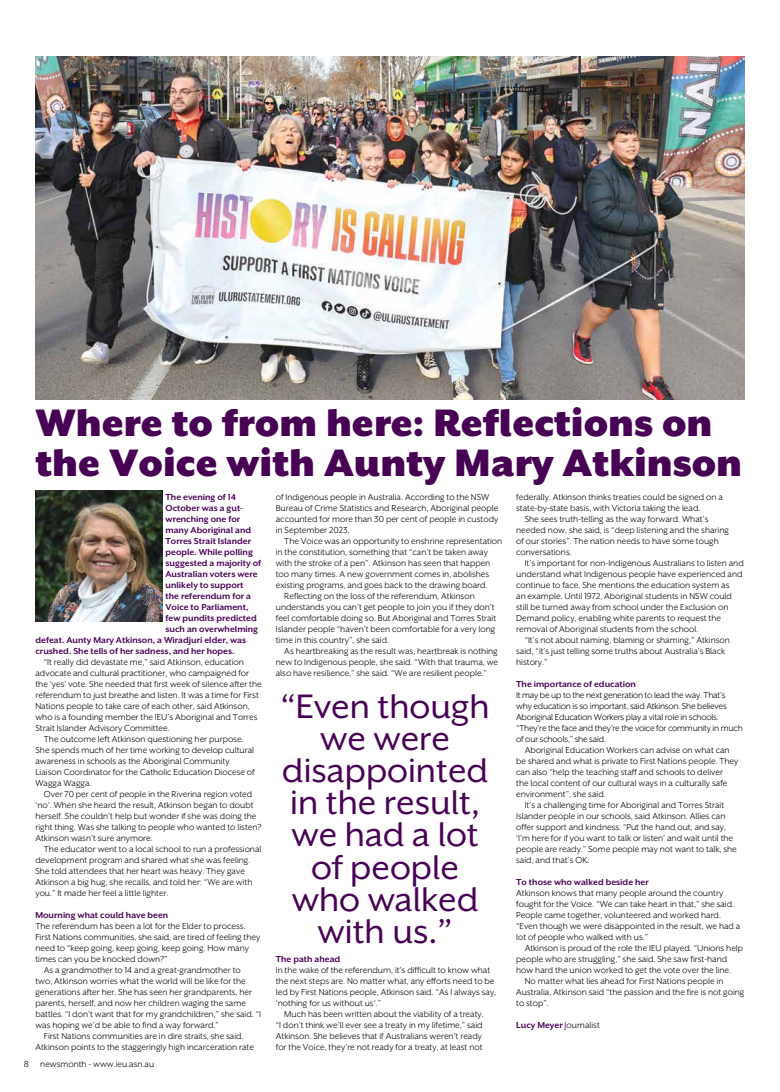
<style>
.page{position:relative;width:780px;height:1092px;background:#fff}
.page>*{position:absolute;margin:0;border:0;box-sizing:border-box;transform-origin:0 0}
.t1{font:900 44px/40px "Mr Eaves XL San OT";color:#480055}
.t2{font:39px/32px "Mr Eaves XL San OT";color:#480055;text-align:center}
.t3{font:10px/11px "Mr Eaves XL San OT";color:#000}
.t4{font:700 10px "Mr Eaves XL San OT";color:#480055}
.t5{font:10px/11px "Mr Eaves XL San OT";letter-spacing:-.02em;color:#000}
.s1{font-weight:700;color:#480055}
</style>
<div class="page">
<img style="left:35px;top:57px;width:709px;height:342px">
<img style="left:35px;top:491px;width:127px;height:130px">
<h1 class="t1" style="left:35px;top:403px;width:708px">Where to from here: Reflections on the Voice with Aunty Mary Atkinson</h1>
<p class="t4" style="left:165px;top:491px;width:72px">The evening of 14</p>
<p class="t4" style="left:165px;top:502px;width:79px">October was a gut-</p>
<p class="t4" style="left:165px;top:513px;width:76px">wrenching one for</p>
<p class="t4" style="left:165px;top:524px;width:87px">many Aboriginal and</p>
<p class="t4" style="left:165px;top:535px;width:87px">Torres Strait Islander</p>
<p class="t4" style="left:165px;top:546px;width:89px">people. While polling</p>
<p class="t4" style="left:165px;top:557px;width:97px">suggested a majority of</p>
<p class="t4" style="left:165px;top:568px;width:94px">Australian voters were</p>
<p class="t4" style="left:165px;top:579px;width:80px">unlikely to support</p>
<p class="t4" style="left:165px;top:590px;width:87px">the referendum for a</p>
<p class="t4" style="left:165px;top:601px;width:84px">Voice to Parliament,</p>
<p class="t4" style="left:165px;top:612px;width:93px">few pundits predicted</p>
<p class="t4" style="left:165px;top:623px;width:94px">such an overwhelming</p>
<p class="t4" style="left:35px;top:634px;width:212px">defeat. Aunty Mary Atkinson, a Wiradjuri elder, was</p>
<p class="t4" style="left:35px;top:645px;width:200px">crushed. She tells of her sadness, and her hopes.</p>
<p class="t3" style="left:44px;top:656px;width:201px">“It really did devastate me,” said Atkinson, education</p>
<p class="t3" style="left:35px;top:667px;width:215px">advocate and cultural practitioner, who campaigned for</p>
<p class="t3" style="left:35px;top:678px;width:228px">the ‘yes’ vote. She needed that first week of silence after the</p>
<p class="t3" style="left:35px;top:689px;width:225px">referendum to just breathe and listen. It was a time for First</p>
<p class="t3" style="left:35px;top:700px;width:216px">Nations people to take care of each other, said Atkinson,</p>
<p class="t3" style="left:35px;top:711px;width:223px">who is a founding member the IEU’s Aboriginal and Torres</p>
<p class="t3" style="left:35px;top:722px;width:136px">Strait Islander Advisory Committee.</p>
<p class="t3" style="left:44px;top:733px;width:201px">The outcome left Atkinson questioning her purpose.</p>
<p class="t3" style="left:35px;top:744px;width:220px">She spends much of her time working to develop cultural</p>
<p class="t3" style="left:35px;top:755px;width:196px">awareness in schools as the Aboriginal Community</p>
<p class="t3" style="left:35px;top:766px;width:221px">Liaison Coordinator for the Catholic Education Diocese of</p>
<p class="t3" style="left:35px;top:777px;width:58px">Wagga Wagga.</p>
<p class="t3" style="left:44px;top:788px;width:210px">Over 70 per cent of people in the Riverina region voted</p>
<p class="t3" style="left:35px;top:799px;width:220px">‘no’. When she heard the result, Atkinson began to doubt</p>
<p class="t3" style="left:35px;top:810px;width:222px">herself. She couldn’t help but wonder if she was doing the</p>
<p class="t3" style="left:35px;top:821px;width:228px">right thing. Was she talking to people who wanted to listen?</p>
<p class="t3" style="left:35px;top:832px;width:119px">Atkinson wasn’t sure anymore.</p>
<p class="t3" style="left:44px;top:843px;width:219px">The educator went to a local school to run a professional</p>
<p class="t3" style="left:35px;top:854px;width:216px">development program and shared what she was feeling.</p>
<p class="t3" style="left:35px;top:865px;width:211px">She told attendees that her heart was heavy. They gave</p>
<p class="t3" style="left:35px;top:876px;width:218px">Atkinson a big hug, she recalls, and told her: “We are with</p>
<p class="t3" style="left:35px;top:887px;width:135px">you.” It made her feel a little lighter.</p>
<p class="t4" style="left:35px;top:909px;width:134px">Mourning what could have been</p>
<p class="t3" style="left:35px;top:920px;width:212px">The referendum has been a lot for the Elder to process.</p>
<p class="t3" style="left:35px;top:931px;width:226px">First Nations communities, she said, are tired of feeling they</p>
<p class="t3" style="left:35px;top:942px;width:215px">need to “keep going, keep going, keep going. How many</p>
<p class="t3" style="left:35px;top:953px;width:134px">times can you be knocked down?”</p>
<p class="t3" style="left:44px;top:964px;width:198px">As a grandmother to 14 and a great-grandmother to</p>
<p class="t3" style="left:35px;top:975px;width:212px">two, Atkinson worries what the world will be like for the</p>
<p class="t3" style="left:35px;top:986px;width:218px">generations after her. She has seen her grandparents, her</p>
<p class="t3" style="left:35px;top:997px;width:212px">parents, herself, and now her children waging the same</p>
<p class="t3" style="left:35px;top:1008px;width:227px">battles. “I don’t want that for my grandchildren,” she said. “I</p>
<p class="t3" style="left:35px;top:1019px;width:185px">was hoping we’d be able to find a way forward.”</p>
<p class="t3" style="left:44px;top:1030px;width:201px">First Nations communities are in dire straits, she said.</p>
<p class="t3" style="left:35px;top:1041px;width:220px">Atkinson points to the staggeringly high incarceration rate</p>
<p class="t3" style="left:24px;top:1058px;width:132px">8 newsmonth - www.ieu.asn.au</p>
<p class="t3" style="left:276px;top:491px;width:224px">of Indigenous people in Australia. According to the NSW Bureau of Crime Statistics and Research, Aboriginal people accounted for more than 30 per cent of people in custody in September 2023.</p>
<p class="t3" style="left:284px;top:535px;width:219px">The Voice was an opportunity to enshrine representation</p>
<p class="t3" style="left:276px;top:546px;width:214px">in the constitution, something that “can’t be taken away</p>
<p class="t3" style="left:276px;top:557px;width:216px">with the stroke of a pen”. Atkinson has seen that happen</p>
<p class="t3" style="left:276px;top:568px;width:215px">too many times. A new government comes in, abolishes</p>
<p class="t3" style="left:276px;top:579px;width:213px">existing programs, and goes back to the drawing board.</p>
<p class="t3" style="left:284px;top:590px;width:192px">Reflecting on the loss of the referendum, Atkinson</p>
<p class="t3" style="left:276px;top:601px;width:220px">understands you can’t get people to join you if they don’t</p>
<p class="t3" style="left:276px;top:612px;width:222px">feel comfortable doing so. But Aboriginal and Torres Strait</p>
<p class="t3" style="left:276px;top:623px;width:221px">Islander people “haven’t been comfortable for a very long</p>
<p class="t3" style="left:276px;top:634px;width:115px">time in this country”, she said.</p>
<p class="t3" style="left:284px;top:645px;width:215px">As heartbreaking as the result was, heartbreak is nothing</p>
<p class="t3" style="left:276px;top:656px;width:224px">new to Indigenous people, she said. “With that trauma, we</p>
<p class="t3" style="left:276px;top:667px;width:213px">also have resilience,” she said. “We are resilient people.”</p>
<h2 class="t2" style="left:280px;top:690px;width:210px">“Even though we were disappointed in the result, we had a lot of people who walked with us.”</h2>
<p class="t4" style="left:276px;top:953px;width:66px">The path ahead</p>
<p class="t3" style="left:276px;top:964px;width:222px">In the wake of the referendum, it’s difficult to know what the next steps are. No matter what, any efforts need to be led by First Nations people, Atkinson said. “As I always say, ‘nothing for us without us’.”</p>
<p class="t3" style="left:276px;top:1008px;width:209px;text-indent:8px">Much has been written about the viability of a treaty. “I don’t think we’ll ever see a treaty in my lifetime,” said Atkinson. She believes that if Australians weren’t ready for the Voice, they’re not ready for a treaty, at least not</p>
<p class="t3" style="left:516px;top:491px;width:208px">federally. Atkinson thinks treaties could be signed on a state-by-state basis, with Victoria taking the lead.</p>
<p class="t3" style="left:516px;top:513px;width:214px;text-indent:8px">She sees truth-telling as the way forward. What’s needed now, she said, is “deep listening and the sharing of our stories”. The nation needs to have some tough conversations.</p>
<p class="t3" style="left:516px;top:557px;width:229px;text-indent:8px">It’s important for non-Indigenous Australians to listen and understand what Indigenous people have experienced and continue to face. She mentions the education system as<br>an example. Until 1972, Aboriginal students in NSW could still be turned away from school under the Exclusion on Demand policy, enabling white parents to request the removal of Aboriginal students from the school.</p>
<p class="t3" style="left:516px;top:634px;width:215px;text-indent:8px">“It’s not about naming, blaming or shaming,” Atkinson said, “it’s just telling some truths about Australia’s Black history.”</p>
<p class="t4" style="left:516px;top:678px;width:121px">The importance of education</p>
<p class="t5" style="left:516px;top:689px;width:228px">It may be up to the next generation to lead the way. That’s why education is so important, said Atkinson. She believes Aboriginal Education Workers play a vital role in schools. “They’re the face and they’re the voice for community in much of our schools,” she said.</p>
<p class="t3" style="left:516px;top:744px;width:224px;text-indent:8px">Aboriginal Education Workers can advise on what can be shared and what is private to First Nations people. They can also “help the teaching staff and schools to deliver<br>the local content of our cultural ways in a culturally safe environment”, she said.</p>
<p class="t3" style="left:516px;top:799px;width:222px;text-indent:8px">It’s a challenging time for Aboriginal and Torres Strait Islander people in our schools, said Atkinson. Allies can offer support and kindness. “Put the hand out, and say, ‘I’m here for if you want to talk or listen’ and wait until the people are ready.” Some people may not want to talk, she said, and that’s OK.</p>
<p class="t4" style="left:516px;top:876px;width:134px">To those who walked beside her</p>
<p class="t3" style="left:516px;top:887px;width:226px">Atkinson knows that many people around the country fought for the Voice. “We can take heart in that,” she said.<br>People came together, volunteered and worked hard. “Even though we were disappointed in the result, we had a lot of people who walked with us.”</p>
<p class="t3" style="left:524px;top:942px;width:220px">Atkinson is proud of the role the IEU played. “Unions help</p>
<p class="t3" style="left:516px;top:953px;width:212px">people who are struggling,” she said. She saw first-hand</p>
<p class="t3" style="left:516px;top:964px;width:216px">how hard the union worked to get the vote over the line.</p>
<p class="t3" style="left:524px;top:975px;width:200px">No matter what lies ahead for First Nations people in</p>
<p class="t3" style="left:516px;top:986px;width:230px">Australia, Atkinson said “the passion and the fire is not going</p>
<p class="t3" style="left:516px;top:997px;width:34px">to stop”.</p>
<p class="t3" style="left:516px;top:1019px;width:85px"><span class="s1">Lucy Meyer</span> Journalist</p>
</div>
